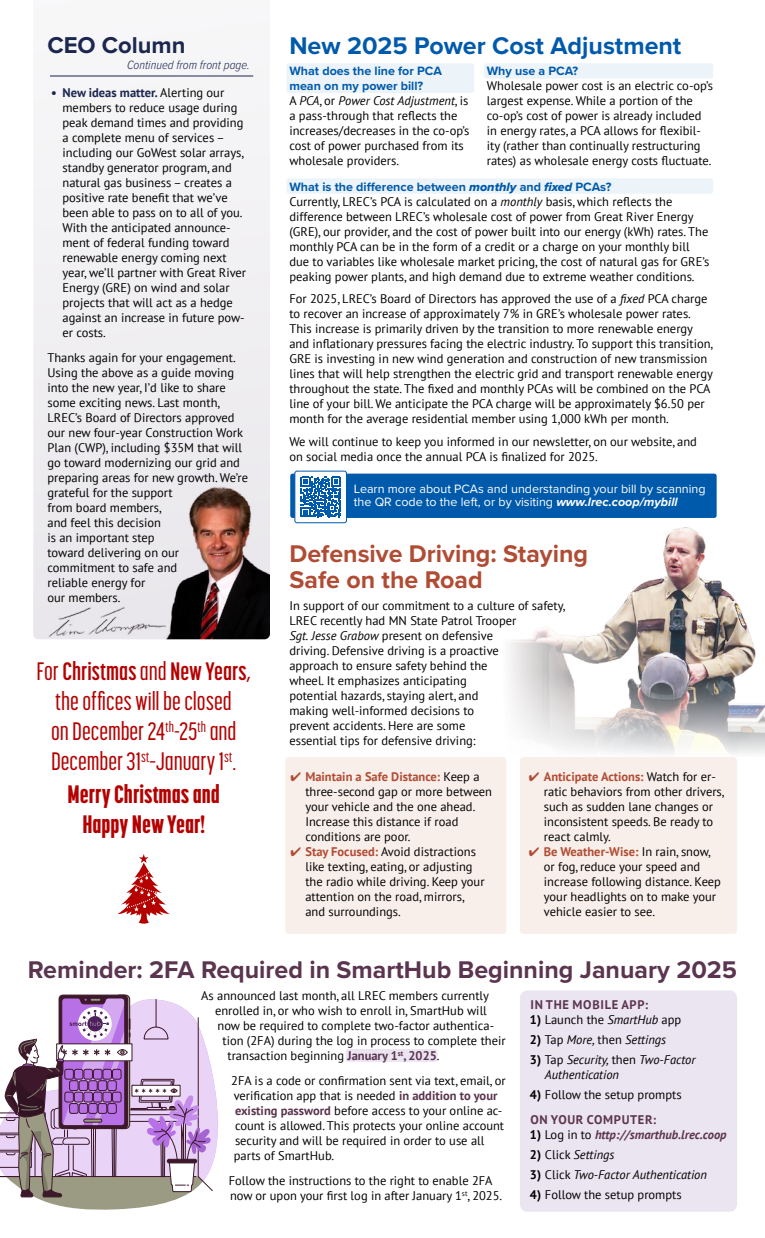
<style>
.page{position:relative;width:765px;height:1238px;background:#fff}
.page>*{position:absolute;margin:0;border:0;box-sizing:border-box;transform-origin:0 0}
.t1{font:500 25px/30px "Korolev Compressed";color:#b50000;text-align:center}
.t2{font:700 25px "Proxima Nova";color:#5b354f}
.t3{font:700 25px/26.2px "Proxima Nova";color:#b14c34}
.t4{font:800 25px/30px "Korolev Compressed";color:#b50000;text-align:center}
.t5{font:700 25px "Proxima Nova";color:#005aab}
.t6{font:700 23.75px "Proxima Nova";color:#1b274f}
.t7{font:12.5px/15px "PT Sans";color:#000}
.t8{font:italic 12.5px/15px "PT Sans";color:#000}
.t9{font:12.5px/13.8px "Proxima Nova";color:#fff}
.t10{font:700 12.5px/15px "Proxima Nova";color:#005aab}
.t11{font:italic 700 12.5px "PT Sans";color:#5b354f}
.t12{font:italic 300 12.5px "Proxima Nova Cond";letter-spacing:.005em;color:#1b274f}
.t13{font:700 12.5px "PT Sans";letter-spacing:.055em;color:#5b354f}
.s1{font-weight:700;color:#1b274f}
.s2{font-weight:700}
.s3{font-style:italic}
.s4{font-family:"Proxima Nova Extrabld It";font-weight:400}
.s5{font-weight:700;font-style:italic}
.s6{color:#b14c34}
.s7{font-weight:700;color:#b14c34}
.s8{font-weight:700;color:#5b354f}
.s9{font-weight:700;font-style:normal}
.s10{font-style:normal}
.s11{font-style:normal;color:#000}
.s12{font-weight:400;font-style:normal;color:#000}
</style>
<div class="page">
<div style="left:286px;top:63px;width:188px;height:30px;background:#edf4f9;border-radius:2px"></div>
<div style="left:484px;top:63px;width:229px;height:16px;background:#edf4f9;border-radius:2px"></div>
<div style="left:286px;top:178px;width:427px;height:16px;background:#edf4f9;border-radius:2px"></div>
<div style="left:290px;top:473px;width:427px;height:45px;background:#005aab;border-radius:2px"></div>
<div style="left:346px;top:1049px;width:92px;height:12px;background:#ebe4f1;border-radius:2px"></div>
<div style="left:33px;top:75px;width:237px;height:564px;background:#f0eff2"></div>
<div style="left:520px;top:990px;width:217px;height:221px;background:#ebe4f1;border-radius:8px"></div>
<hr style="left:50px;top:76px;width:203px;height:1px;background:#1b274f">
<svg style="left:213px;top:1077px;width:5px;height:85px"></svg>
<svg style="left:0;top:994px;width:213px;height:216px"></svg>
<img style="left:148px;top:476px;width:122px;height:163px">
<img style="left:44px;top:605px;width:122px;height:32px">
<div style="left:285px;top:757px;width:221px;height:177px;background:#f9efea;border-radius:4px"></div>
<div style="left:520px;top:757px;width:217px;height:177px;background:#f9efea;border-radius:4px"></div>
<img style="left:510px;top:527px;width:255px;height:227px">
<svg style="left:118px;top:854px;width:52px;height:70px"></svg>
<div style="left:295px;top:471px;width:51px;height:52px;background:#fff;border-radius:2px"></div>
<svg style="left:300px;top:477px;width:41px;height:40px"></svg>
<div style="left:294px;top:471px;width:53px;height:52px;border:1px solid #005aab;border-radius:2px"></div>
<h2 class="t6" style="left:48px;top:30px;width:140px">CEO Column</h2>
<p class="t12" style="left:127px;top:55px;width:124px">Continued from front page.</p>
<p class="t7" style="left:62px;top:85px;width:185px;text-indent:-11px"><span class="s1">• New ideas matter.</span> Alerting our members to reduce usage during peak demand times and providing a complete menu of services – including our GoWest solar arrays, standby generator program, and natural gas business – creates a positive rate benefit that we’ve been able to pass on to all of you.<br>With the anticipated announce&shy;ment of federal funding toward renewable energy coming next year, we’ll partner with Great River<br>Energy (GRE) on wind and solar projects that will act as a hedge against an increase in future pow&shy;er costs.</p>
<p class="t7" style="left:48px;top:350px;width:202px">Thanks again for your engagement.<br>Using the above as a guide moving into the new year, I’d like to share some exciting news. Last month,<br>LREC’s Board of Directors approved our new four-year Construction Work<br>Plan (CWP), including $35M that will go toward modernizing our grid and preparing areas for new growth. We’re grateful for the support<br>from board members,<br>and feel this decision<br>is an important step<br>toward delivering on our commitment to safe and<br>reliable energy for<br>our members.</p>
<h1 class="t1" style="left:37px;top:656px;width:216px">For <span class="s2">Christmas</span> and <span class="s2">New Years</span>, the offices will be closed<br>on December 24<sup>th</sup>-25<sup>th</sup> and<br>December 31<sup>st</sup>–January 1<sup>st</sup>.</h1>
<h1 class="t4" style="left:68px;top:778px;width:154px">Merry Christmas and<br>Happy New Year!</h1>
<h1 class="t5" style="left:289px;top:30px;width:394px">New 2025 Power Cost Adjustment</h1>
<p class="t10" style="left:289px;top:64px;width:154px">What does the line for PCA mean on my power bill?</p>
<p class="t7" style="left:289px;top:93px;width:182px">A <span class="s3">PCA</span>, or <span class="s3">Power Cost Adjustment</span>, is a pass-through that reflects the increases/decreases in the co-op’s cost of power purchased from its wholesale providers.</p>
<p class="t10" style="left:487px;top:64px;width:93px">Why use a PCA?</p>
<p class="t7" style="left:487px;top:78px;width:228px">Wholesale power cost is an electric co-op’s largest expense. While a portion of the co-op’s cost of power is already included in energy rates, a PCA allows for flexibil&shy;ity (rather than continually restructuring rates) as wholesale energy costs fluctuate.</p>
<p class="t10" style="left:289px;top:179px;width:324px">What is the difference between <span class="s4">monthly</span> and <span class="s4">fixed</span> PCAs?</p>
<p class="t7" style="left:289px;top:193px;width:421px">Currently, LREC’s PCA is calculated on a <span class="s3">monthly</span> basis, which reflects the difference between LREC’s wholesale cost of power from Great River Energy (GRE), our provider, and the cost of power built into our energy (kWh) rates. The monthly PCA can be in the form of a credit or a charge on your monthly bill due to variables like wholesale market pricing, the cost of natural gas for GRE’s peaking power plants, and high demand due to extreme weather conditions.</p>
<p class="t7" style="left:289px;top:291px;width:425px">For 2025, LREC’s Board of Directors has approved the use of a <span class="s3">fixed</span> PCA charge to recover an increase of approximately 7% in GRE’s wholesale power rates.<br>This increase is primarily driven by the transition to more renewable energy and inflationary pressures facing the electric industry. To support this transition, GRE is investing in new wind generation and construction of new transmission lines that will help strengthen the electric grid and transport renewable energy throughout the state. The fixed and monthly PCAs will be combined on the PCA line of your bill. We anticipate the PCA charge will be approximately $6.50 per month for the average residential member using 1,000 kWh per month.</p>
<p class="t7" style="left:289px;top:433px;width:409px">We will continue to keep you informed in our newsletter, on our website, and on social media once the annual PCA is finalized for 2025.</p>
<p class="t9" style="left:354px;top:482px;width:353px">Learn more about PCAs and understanding your bill by scanning the QR code to the left, or by visiting <span class="s5">www.lrec.coop/mybill</span></p>
<h1 class="t3" style="left:289px;top:541px;width:300px">Defensive Driving: Staying<br>Safe on the Road</h1>
<p class="t7" style="left:289px;top:597px;width:277px">In support of our commitment to a culture of safety, LREC recently had MN State Patrol Trooper<br><span class="s3">Sgt. Jesse Grabow</span> present on defensive<br>driving. Defensive driving is a proactive<br>approach to ensure safety behind the<br>wheel. It emphasizes anticipating<br>potential hazards, staying alert, and<br>making well-informed decisions to<br>prevent accidents. Here are some<br>essential tips for defensive driving:</p>
<p class="t7" style="left:305px;top:768px;width:188px;text-indent:-15px"><span class="s6">✔</span> <span class="s7">Maintain a Safe Distance:</span> Keep a three-second gap or more between your vehicle and the one ahead.<br>Increase this distance if road conditions are poor.</p>
<p class="t7" style="left:305px;top:843px;width:181px;text-indent:-15px"><span class="s6">✔</span> <span class="s7">Stay Focused:</span> Avoid distractions like texting, eating, or adjusting the radio while driving. Keep your attention on the road, mirrors, and surroundings.</p>
<p class="t7" style="left:544px;top:768px;width:182px;text-indent:-15px"><span class="s6">✔</span> <span class="s7">Anticipate Actions:</span> Watch for er&shy;ratic behaviors from other drivers, such as sudden lane changes or inconsistent speeds. Be ready to react calmly.</p>
<p class="t7" style="left:544px;top:843px;width:179px;text-indent:-15px"><span class="s6">✔</span> <span class="s7">Be Weather-Wise:</span> In rain, snow, or fog, reduce your speed and increase following distance. Keep your headlights on to make your vehicle easier to see.</p>
<h1 class="t2" style="left:28px;top:955px;width:711px">Reminder: 2FA Required in SmartHub Beginning January 2025</h1>
<p class="t7" style="left:201px;top:987px;width:289px">As announced last month, all LREC members currently</p>
<p class="t7" style="left:215px;top:1002px;width:273px">enrolled in, or who wish to enroll in, SmartHub will</p>
<p class="t7" style="left:218px;top:1017px;width:278px">now be required to complete two-factor authentica-</p>
<p class="t7" style="left:222px;top:1032px;width:285px">tion (2FA) during the log in process to complete their</p>
<p class="t7" style="left:228px;top:1047px;width:214px">transaction beginning <span class="s8">January 1</span><sup>st</sup><span class="s8">, 2025</span>.</p>
<p class="t7" style="left:231px;top:1072px;width:276px">2FA is a code or confirmation sent via text, email, or verification app that is needed <span class="s8">in addition to your existing password</span> before access to your online ac&shy;count is allowed. This protects your online account security and will be required in order to use all parts of SmartHub.</p>
<p class="t7" style="left:229px;top:1172px;width:275px">Follow the instructions to the right to enable 2FA now or upon your first log in after January 1<sup>st</sup>, 2025.</p>
<p class="t13" style="left:530px;top:996px;width:119px">IN THE MOBILE APP:</p>
<p class="t7" style="left:530px;top:1011px;width:153px"><span class="s2">1)</span> Launch the <span class="s3">SmartHub</span> app</p>
<p class="t8" style="left:530px;top:1031px;width:138px"><span class="s9">2)</span> <span class="s10">Tap</span> More, <span class="s10">then</span> Settings</p>
<p class="t8" style="left:545px;top:1051px;width:152px;text-indent:-15px"><span class="s9">3)</span> <span class="s10">Tap</span> Security, <span class="s10">then</span> Two-Factor<br>Authentication</p>
<p class="t7" style="left:530px;top:1081px;width:153px;line-height:25px"><span class="s2">4)</span> Follow the setup prompts<br><span class="s8">ON YOUR COMPUTER:</span></p>
<p class="t11" style="left:530px;top:1126px;width:198px"><span class="s11">1)</span> <span class="s12">Log in to</span> http://smarthub.lrec.coop</p>
<p class="t8" style="left:530px;top:1146px;width:86px"><span class="s9">2)</span> <span class="s10">Click</span> Settings</p>
<p class="t8" style="left:530px;top:1166px;width:179px"><span class="s9">3)</span> <span class="s10">Click</span> Two-Factor Authentication</p>
<p class="t7" style="left:530px;top:1186px;width:153px"><span class="s2">4)</span> Follow the setup prompts</p>
</div>
